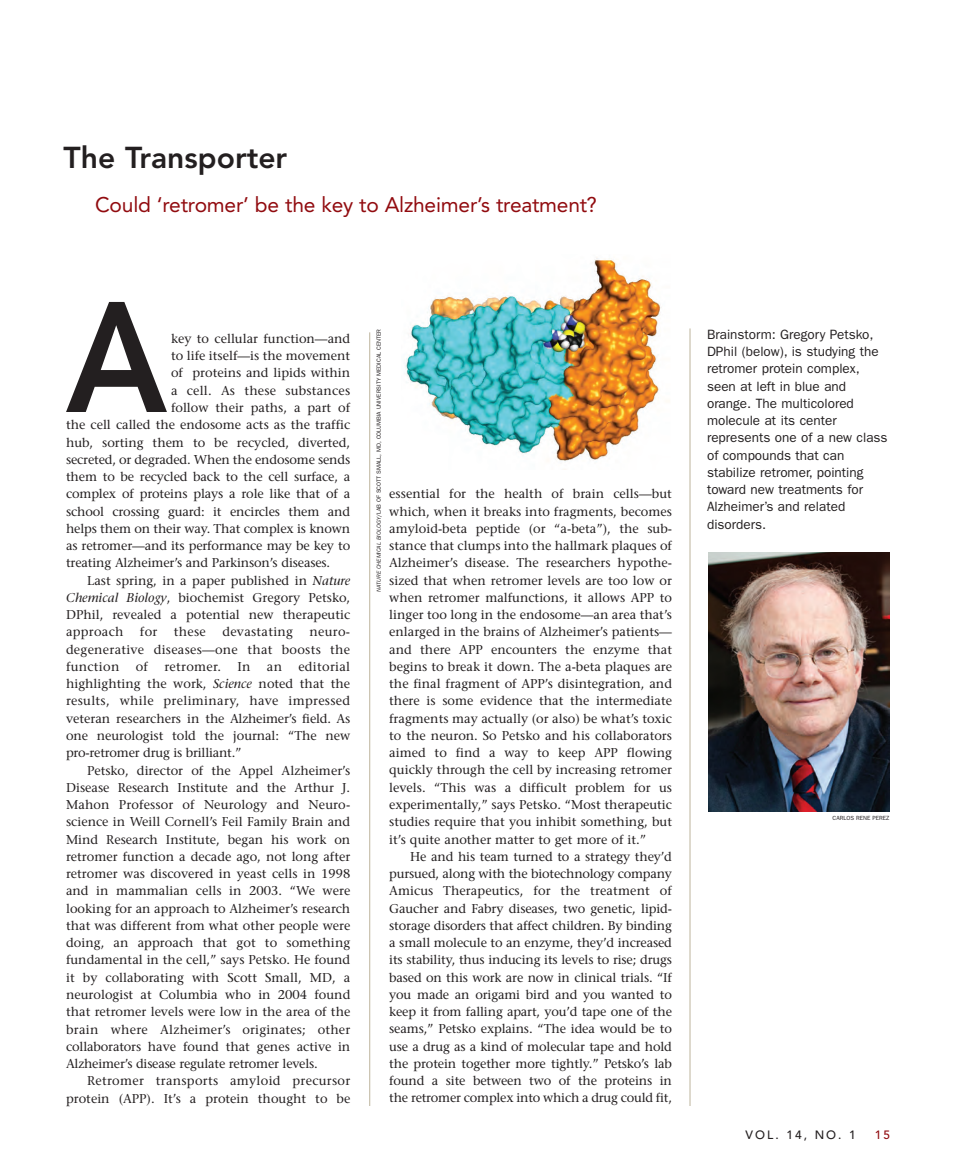
<style>
.page{position:relative;width:969px;height:1174px;background:#fff}
.page>*{position:absolute;margin:0;border:0;box-sizing:border-box;transform-origin:0 0}
.t1{font:800 155.25px "Avenir";color:#231f20;scale:.9 1}
.t2{font:800 30px "Avenir";color:#231f20}
.t3{font:21px "Avenir";letter-spacing:-.01em;color:#910b0f}
.t4{font:13.5px/17.2px "Franklin Gothic";color:#231f20}
.t5{font:12.75px/17.2px "Stone Serif";color:#231f20;text-align:justify}
.t6{font:12.75px "Stone Serif";letter-spacing:.025em;color:#231f20}
.t7{font:500 12px "Avenir";letter-spacing:.165em;color:#231f20}
.t8{font:500 12px "Avenir";color:#910b0f}
.t9{font:6px "Franklin Gothic";color:#231f20}
.s1{font-style:italic}
</style>
<div class="page">
<img style="left:405px;top:257px;width:257px;height:205px">
<hr style="left:369px;top:332px;width:1px;height:773px;background:#bdb49c">
<hr style="left:690px;top:328px;width:1px;height:777px;background:#bdb49c">
<img style="left:708px;top:552px;width:181px;height:259px">
<p class="t2" style="left:64px;top:145px;width:225px">The Transporter</p>
<p class="t3" style="left:95px;top:196px;width:503px">Could ‘retromer’ be the key to Alzheimer’s treatment?</p>
<p class="t1" style="left:66px;top:294px;width:114px">A</p>
<p class="t5" style="left:171px;top:331px;width:181px">key to cellular func tion—and</p>
<p class="t5" style="left:171px;top:348px;width:181px">to life itself—is the movement</p>
<p class="t5" style="left:171px;top:365px;width:181px">of proteins and lipids within</p>
<p class="t5" style="left:171px;top:383px;width:181px">a cell. As these substances</p>
<p class="t5" style="left:171px;top:400px;width:181px">follow their paths, a part of</p>
<p class="t5" style="left:66px;top:417px;width:286px">the cell called the endosome acts as the traffic</p>
<p class="t5" style="left:66px;top:434px;width:286px">hub, sorting them to be recycled, diverted,</p>
<p class="t5" style="left:66px;top:452px;width:286px">secreted, or degraded. When the endosome sends</p>
<p class="t5" style="left:66px;top:469px;width:286px">them to be recycled back to the cell surface, a</p>
<p class="t5" style="left:66px;top:486px;width:286px">complex of proteins plays a role like that of a</p>
<p class="t5" style="left:66px;top:503px;width:286px">school crossing guard: it encircles them and</p>
<p class="t5" style="left:66px;top:521px;width:286px">helps them on their way. That complex is known</p>
<p class="t5" style="left:66px;top:538px;width:286px">as retromer—and its performance may be key to</p>
<p class="t5" style="left:66px;top:555px;width:266px">treating Alzheimer’s and Parkin son’s diseases.</p>
<p class="t5" style="left:87px;top:572px;width:265px">Last spring, in a paper published in <span class="s1">Nature</span></p>
<p class="t5" style="left:66px;top:590px;width:286px"><span class="s1">Chemical Biology</span>, biochemist Gregory Petsko,</p>
<p class="t5" style="left:66px;top:607px;width:286px">DPhil, revealed a potential new therapeutic</p>
<p class="t6" style="left:66px;top:627px;width:59px">approach</p>
<p class="t5" style="left:140px;top:624px;width:19px">for</p>
<p class="t5" style="left:174px;top:624px;width:34px">these</p>
<p class="t6" style="left:222px;top:627px;width:72px">devastating</p>
<p class="t5" style="left:66px;top:624px;width:286px;text-indent:244px">neuro - degenerative diseases—one that boosts the function</p>
<p class="t5" style="left:136px;top:659px;width:14px">of</p>
<p class="t6" style="left:164px;top:661px;width:58px">retromer.</p>
<p class="t5" style="left:237px;top:659px;width:15px">In</p>
<p class="t5" style="left:267px;top:659px;width:17px">an</p>
<p class="t6" style="left:298px;top:661px;width:53px">editorial</p>
<p class="t5" style="left:66px;top:676px;width:286px">highlighting the work, <span class="s1">Science</span> noted that the</p>
<p class="t6" style="left:66px;top:696px;width:286px">results, while preliminary, have impressed</p>
<p class="t5" style="left:66px;top:710px;width:286px">veteran researchers in the Alzheimer’s field. As</p>
<p class="t5" style="left:66px;top:728px;width:286px">one neuro logist told the journal: “The new</p>
<p class="t5" style="left:66px;top:745px;width:177px">pro-retromer drug is brilliant.”</p>
<p class="t5" style="left:87px;top:762px;width:265px">Petsko, director of the Appel Alzheimer’s</p>
<p class="t5" style="left:66px;top:779px;width:286px">Disease Research Institute and the Arthur J.</p>
<p class="t5" style="left:66px;top:797px;width:286px">Mahon Professor of Neurology and Neuro -</p>
<p class="t5" style="left:66px;top:814px;width:286px">science in Weill Cornell’s Feil Family Brain and</p>
<p class="t5" style="left:66px;top:831px;width:286px">Mind Research Institute, began his work on</p>
<p class="t5" style="left:66px;top:848px;width:286px">retromer function a decade ago, not long after</p>
<p class="t5" style="left:66px;top:866px;width:286px">retromer was discovered in yeast cells in 1998</p>
<p class="t5" style="left:66px;top:883px;width:286px">and in mammalian cells in 2003. “We were</p>
<p class="t5" style="left:66px;top:900px;width:286px">looking for an approach to Alzheimer’s research</p>
<p class="t5" style="left:66px;top:917px;width:286px">that was different from what other people were</p>
<p class="t5" style="left:66px;top:935px;width:286px">doing, an approach that got to something</p>
<p class="t5" style="left:66px;top:952px;width:286px">funda mental in the cell,” says Petsko. He found</p>
<p class="t5" style="left:66px;top:969px;width:286px">it by collab orating with Scott Small, MD, a</p>
<p class="t5" style="left:66px;top:986px;width:286px">neurologist at Columbia who in 2004 found</p>
<p class="t5" style="left:66px;top:1004px;width:286px">that retromer levels were low in the area of the</p>
<p class="t5" style="left:66px;top:1021px;width:286px">brain where Alz heimer’s originates; other</p>
<p class="t5" style="left:66px;top:1038px;width:286px">collaborators have found that genes active in</p>
<p class="t5" style="left:66px;top:1056px;width:253px">Alzheimer’s disease regulate retromer levels.</p>
<p class="t6" style="left:87px;top:1075px;width:265px">Retromer transports amyloid pre cursor</p>
<p class="t5" style="left:66px;top:1090px;width:286px">protein (APP). It’s a protein thought to be</p>
<p class="t9" style="left:377px;top:592px;width:265px;rotate:-90deg"><span class="s1">NATURE CHEMICAL BIOLOGY</span>/LAB OF SCOTT SMALL, MD, COLUMBIA UNIVERSITY MEDICAL CENTER</p>
<p class="t5" style="left:389px;top:486px;width:284px">essential for the health of brain cells—but</p>
<p class="t5" style="left:389px;top:503px;width:284px">which, when it breaks into fragments, becomes</p>
<p class="t5" style="left:389px;top:521px;width:284px">amyloid-beta peptide (or “a-beta”), the sub -</p>
<p class="t5" style="left:389px;top:538px;width:284px">stance that clumps into the hallmark plaques of</p>
<p class="t5" style="left:389px;top:555px;width:284px">Alzheimer’s disease. The researchers hypothe -</p>
<p class="t5" style="left:389px;top:572px;width:284px">sized that when retromer levels are too low or</p>
<p class="t5" style="left:389px;top:590px;width:284px">when retromer mal functions, it allows APP to</p>
<p class="t5" style="left:389px;top:607px;width:284px">linger too long in the endosome—an area that’s</p>
<p class="t5" style="left:389px;top:624px;width:284px">enlarged in the brains of Alzheimer’s patients—</p>
<p class="t5" style="left:389px;top:641px;width:284px">and there APP encounters the enzyme that</p>
<p class="t5" style="left:389px;top:659px;width:284px">begins to break it down. The a-beta plaques are</p>
<p class="t5" style="left:389px;top:676px;width:284px">the final fragment of APP’s disintegration, and</p>
<p class="t5" style="left:389px;top:693px;width:284px">there is some evidence that the intermediate</p>
<p class="t5" style="left:389px;top:710px;width:284px">fragments may actually (or also) be what’s toxic</p>
<p class="t5" style="left:389px;top:728px;width:284px">to the neuron. So Petsko and his collaborators</p>
<p class="t5" style="left:389px;top:745px;width:284px">aimed to find a way to keep APP flowing</p>
<p class="t5" style="left:389px;top:762px;width:284px">quickly through the cell by increasing retromer</p>
<p class="t5" style="left:389px;top:779px;width:284px">levels. “This was a difficult problem for us</p>
<p class="t5" style="left:389px;top:797px;width:284px">experimentally,” says Petsko. “Most therapeutic</p>
<p class="t5" style="left:389px;top:814px;width:284px">studies require that you inhibit something, but</p>
<p class="t5" style="left:389px;top:831px;width:259px">it’s quite another matter to get more of it.”</p>
<p class="t5" style="left:410px;top:848px;width:263px">He and his team turned to a strategy they’d</p>
<p class="t5" style="left:389px;top:866px;width:284px">pursued, along with the bio technology company</p>
<p class="t5" style="left:389px;top:883px;width:284px">Amicus Thera peutics, for the treat ment of</p>
<p class="t5" style="left:389px;top:900px;width:284px">Gaucher and Fabry diseases, two genetic, lipid-</p>
<p class="t5" style="left:389px;top:917px;width:284px">storage dis orders that affect children. By binding</p>
<p class="t5" style="left:389px;top:935px;width:284px">a small molecule to an enzyme, they’d increased</p>
<p class="t5" style="left:389px;top:952px;width:284px">its stability, thus inducing its levels to rise; drugs</p>
<p class="t5" style="left:389px;top:969px;width:284px">based on this work are now in clinical trials. “If</p>
<p class="t5" style="left:389px;top:986px;width:284px">you made an origami bird and you wanted to</p>
<p class="t5" style="left:389px;top:1004px;width:284px">keep it from falling apart, you’d tape one of the</p>
<p class="t5" style="left:389px;top:1021px;width:284px">seams,” Petsko explains. “The idea would be to</p>
<p class="t5" style="left:389px;top:1038px;width:284px">use a drug as a kind of molecular tape and hold</p>
<p class="t5" style="left:389px;top:1055px;width:284px">the protein together more tightly.” Petsko’s lab</p>
<p class="t5" style="left:389px;top:1073px;width:284px">found a site between two of the proteins in</p>
<p class="t5" style="left:389px;top:1090px;width:284px">the retromer complex into which a drug could fit,</p>
<p class="t4" style="left:707px;top:326px;width:182px">Brainstorm: Gregory Petsko,<br>DPhil (below), is studying the retromer protein complex, seen at left in blue and orange. The multicolored molecule at its center represents one of a new class of compounds that can stabilize retromer, pointing toward new treatments for<br>Alzheimer’s and related disorders.</p>
<p class="t9" style="left:833px;top:815px;width:58px">CARLOS RENE PEREZ</p>
<p class="t7" style="left:746px;top:1129px;width:112px">VOL. 14, NO. 1</p>
<p class="t8" style="left:875px;top:1129px;width:17px">15</p>
</div>
